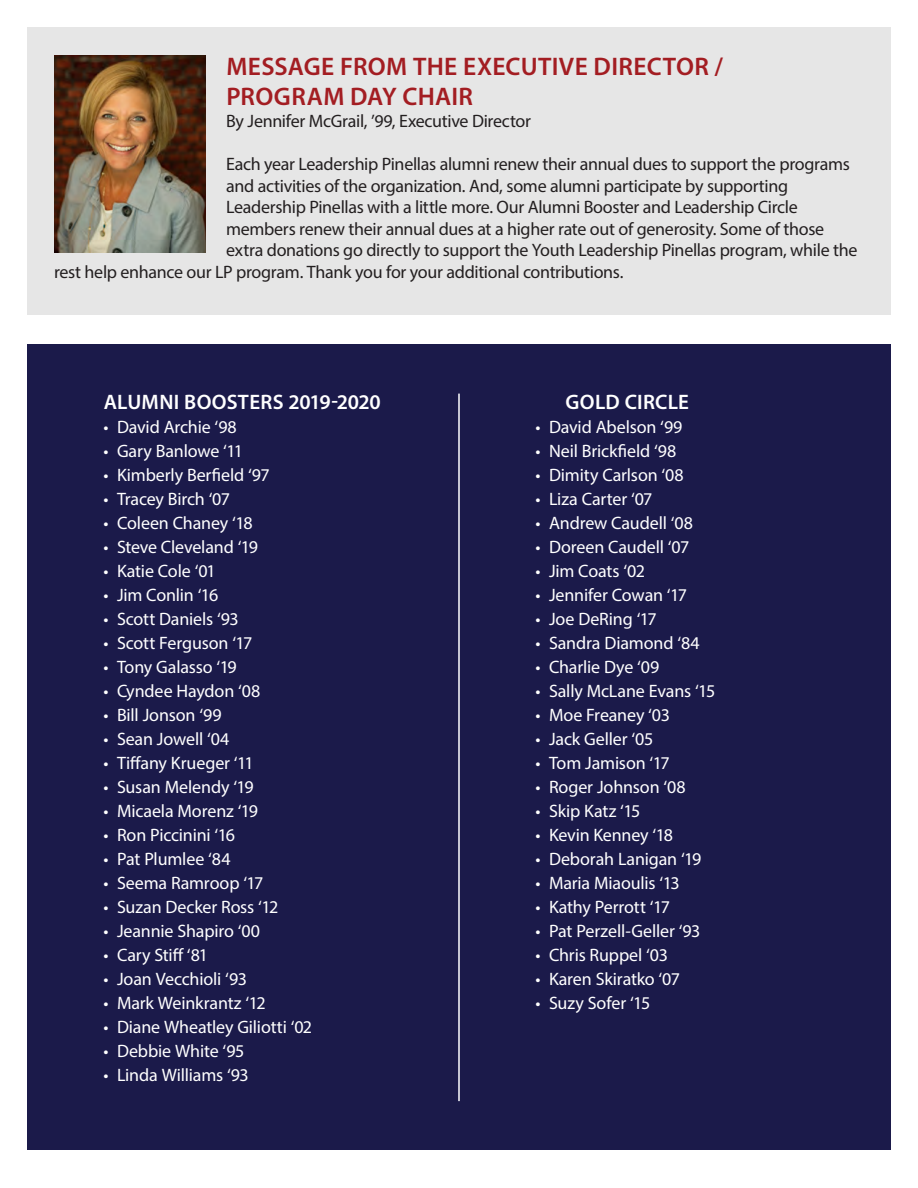
<style>
.page{position:relative;width:918px;height:1188px;background:#fff}
.page>*{position:absolute;margin:0;border:0;box-sizing:border-box;transform-origin:0 0}
.t1{font:600 25.5px "Myriad Pro";letter-spacing:.015em;color:#a31d22}
.t2{font:600 21px "Myriad Pro";letter-spacing:.01em;color:#fff}
.t3{font:18px "Myriad Pro";letter-spacing:-.01em;color:#fff}
.t4{font:18px "Myriad Pro";letter-spacing:-.02em;color:#231f20}
</style>
<div class="page">
<div style="left:27px;top:27px;width:864px;height:287px;background:#e6e6e6"></div>
<img style="left:54px;top:56px;width:152px;height:197px">
<div style="left:27px;top:345px;width:864px;height:805px;background:#1b1a4a"></div>
<hr style="left:458px;top:394px;width:2px;height:707px;background:#fff">
<p class="t1" style="left:226px;top:50px;width:498px">MESSAGE FROM THE EXECUTIVE DIRECTOR /</p>
<p class="t1" style="left:226px;top:80px;width:248px">PROGRAM DAY CHAIR</p>
<p class="t4" style="left:226px;top:110px;width:306px">By Jennifer McGrail, ’99, Executive Director</p>
<p class="t4" style="left:226px;top:153px;width:625px">Each year Leadership Pinellas alumni renew their annual dues to support the programs</p>
<p class="t4" style="left:226px;top:174px;width:564px">and activities of the organization. And, some alumni participate by supporting</p>
<p class="t4" style="left:226px;top:196px;width:573px">Leadership Pinellas with a little more. Our Alumni Booster and Leadership Circle</p>
<p class="t4" style="left:226px;top:218px;width:600px">members renew their annual dues at a higher rate out of generosity. Some of those</p>
<p class="t4" style="left:226px;top:239px;width:633px">extra donations go directly to support the Youth Leadership Pinellas program, while the</p>
<p class="t4" style="left:54px;top:261px;width:571px">rest help enhance our LP program. Thank you for your additional contributions.</p>
<p class="t2" style="left:104px;top:389px;width:279px">ALUMNI BOOSTERS 2019-2020</p>
<p class="t3" style="left:104px;top:416px;width:135px">• David Archie ‘98</p>
<p class="t3" style="left:104px;top:440px;width:141px">• Gary Banlowe ‘11</p>
<p class="t3" style="left:104px;top:464px;width:168px">• Kimberly Berfield ‘97</p>
<p class="t3" style="left:104px;top:488px;width:128px">• Tracey Birch ‘07</p>
<p class="t3" style="left:104px;top:512px;width:151px">• Coleen Chaney ‘18</p>
<p class="t3" style="left:104px;top:536px;width:156px">• Steve Cleveland ‘19</p>
<p class="t3" style="left:104px;top:560px;width:114px">• Katie Cole ‘01</p>
<p class="t3" style="left:104px;top:584px;width:116px">• Jim Conlin ‘16</p>
<p class="t3" style="left:104px;top:608px;width:137px">• Scott Daniels ‘93</p>
<p class="t3" style="left:104px;top:632px;width:150px">• Scott Ferguson ‘17</p>
<p class="t3" style="left:104px;top:656px;width:135px">• Tony Galasso ‘19</p>
<p class="t3" style="left:104px;top:680px;width:158px">• Cyndee Haydon ‘08</p>
<p class="t3" style="left:104px;top:704px;width:120px">• Bill Jonson ‘99</p>
<p class="t3" style="left:104px;top:728px;width:127px">• Sean Jowell ‘04</p>
<p class="t3" style="left:104px;top:752px;width:152px">• Tiffany Krueger ‘11</p>
<p class="t3" style="left:104px;top:776px;width:152px">• Susan Melendy ‘19</p>
<p class="t3" style="left:104px;top:800px;width:156px">• Micaela Morenz ‘19</p>
<p class="t3" style="left:104px;top:824px;width:133px">• Ron Piccinini ‘16</p>
<p class="t3" style="left:104px;top:848px;width:129px">• Pat Plumlee ‘84</p>
<p class="t3" style="left:104px;top:872px;width:161px">• Seema Ramroop ‘17</p>
<p class="t3" style="left:104px;top:896px;width:176px">• Suzan Decker Ross ‘12</p>
<p class="t3" style="left:104px;top:920px;width:158px">• Jeannie Shapiro ‘00</p>
<p class="t3" style="left:104px;top:944px;width:106px">• Cary Stiff ‘81</p>
<p class="t3" style="left:104px;top:968px;width:145px">• Joan Vecchioli ‘93</p>
<p class="t3" style="left:104px;top:992px;width:164px">• Mark Weinkrantz ‘12</p>
<p class="t3" style="left:104px;top:1016px;width:210px">• Diane Wheatley Giliotti ‘02</p>
<p class="t3" style="left:104px;top:1040px;width:142px">• Debbie White ‘95</p>
<p class="t3" style="left:104px;top:1064px;width:147px">• Linda Williams ‘93</p>
<p class="t2" style="left:566px;top:389px;width:125px">GOLD CIRCLE</p>
<p class="t3" style="left:536px;top:416px;width:148px">• David Abelson ‘99</p>
<p class="t3" style="left:536px;top:440px;width:142px">• Neil Brickfield ‘98</p>
<p class="t3" style="left:536px;top:464px;width:150px">• Dimity Carlson ‘08</p>
<p class="t3" style="left:536px;top:488px;width:118px">• Liza Carter ‘07</p>
<p class="t3" style="left:536px;top:512px;width:159px">• Andrew Caudell ‘08</p>
<p class="t3" style="left:536px;top:536px;width:155px">• Doreen Caudell ‘07</p>
<p class="t3" style="left:536px;top:560px;width:111px">• Jim Coats ‘02</p>
<p class="t3" style="left:536px;top:584px;width:153px">• Jennifer Cowan ‘17</p>
<p class="t3" style="left:536px;top:608px;width:123px">• Joe DeRing ‘17</p>
<p class="t3" style="left:536px;top:632px;width:166px">• Sandra Diamond ‘84</p>
<p class="t3" style="left:536px;top:656px;width:125px">• Charlie Dye ‘09</p>
<p class="t3" style="left:536px;top:680px;width:181px">• Sally McLane Evans ‘15</p>
<p class="t3" style="left:536px;top:704px;width:136px">• Moe Freaney ‘03</p>
<p class="t3" style="left:536px;top:728px;width:119px">• Jack Geller ‘05</p>
<p class="t3" style="left:536px;top:752px;width:136px">• Tom Jamison ‘17</p>
<p class="t3" style="left:536px;top:776px;width:152px">• Roger Johnson ‘08</p>
<p class="t3" style="left:536px;top:800px;width:106px">• Skip Katz ‘15</p>
<p class="t3" style="left:536px;top:824px;width:139px">• Kevin Kenney ‘18</p>
<p class="t3" style="left:536px;top:848px;width:167px">• Deborah Lanigan ‘19</p>
<p class="t3" style="left:536px;top:872px;width:146px">• Maria Miaoulis ‘13</p>
<p class="t3" style="left:536px;top:896px;width:136px">• Kathy Perrott ‘17</p>
<p class="t3" style="left:536px;top:920px;width:166px">• Pat Perzell-Geller ‘93</p>
<p class="t3" style="left:536px;top:944px;width:134px">• Chris Ruppel ‘03</p>
<p class="t3" style="left:536px;top:968px;width:146px">• Karen Skiratko ‘07</p>
<p class="t3" style="left:536px;top:992px;width:116px">• Suzy Sofer ‘15</p>
</div>
